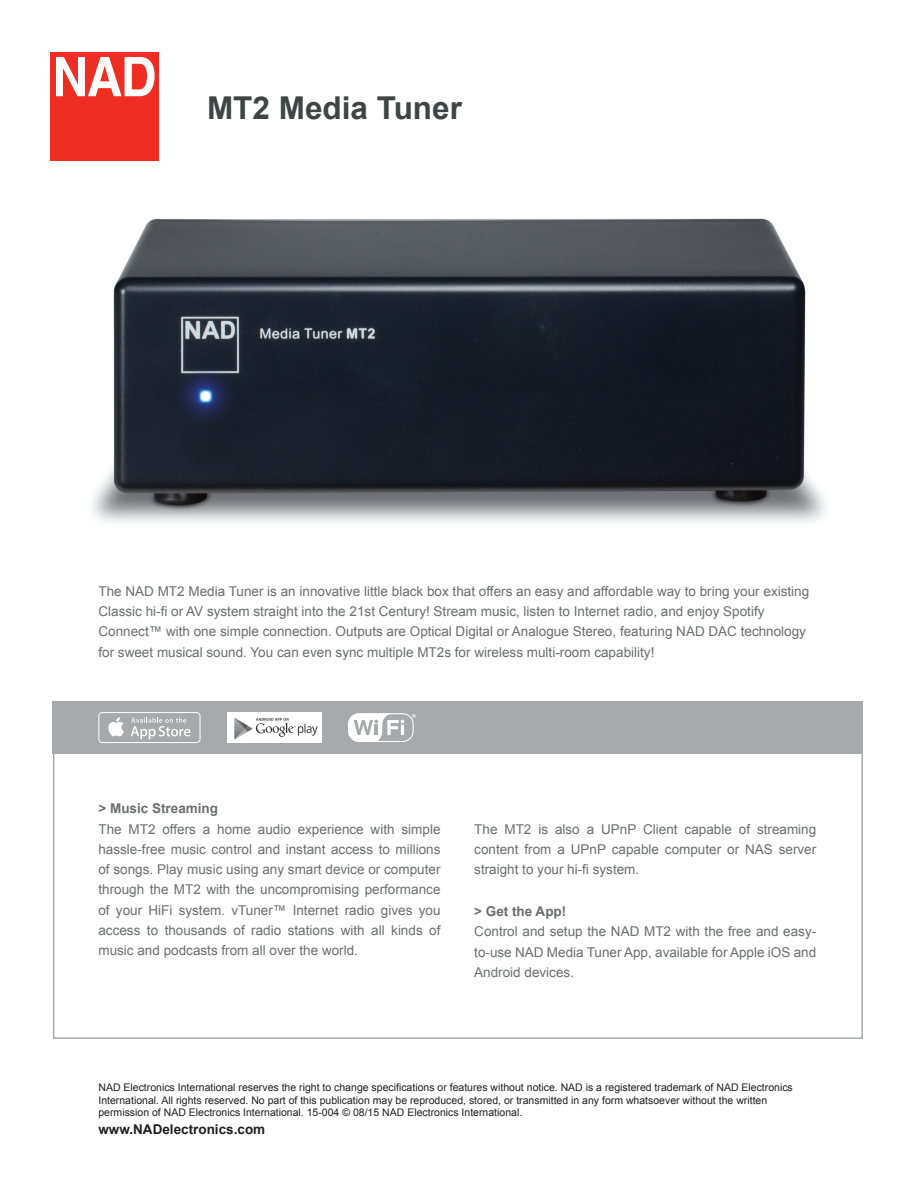
<style>
.page{position:relative;width:918px;height:1188px;background:#fff}
.page>*{position:absolute;margin:0;border:0;box-sizing:border-box;transform-origin:0 0}
.t1{font:700 31.5px "Arial";color:#3d4545}
.t2{font:13.5px/20.2px "Arial";color:#6c6d70;text-align:justify}
.t3{font:700 13.5px "Arial";color:#6c6d70}
.t4{font:700 13.5px "Arial";color:#231f20}
.t5{font:10.5px/12.6px "Arial";color:#231f20}
</style>
<div class="page">
<div style="left:50px;top:53px;width:109px;height:108px;background:#ee2e22"></div>
<svg style="left:56px;top:57px;width:99px;height:39px"></svg>
<div style="left:53px;top:701px;width:810px;height:53px;background:#a8a9ad"></div>
<div style="left:53px;top:701px;width:810px;height:338px;border:2px solid #a8a9ad"></div>
<img style="left:93px;top:218px;width:733px;height:304px">
<div style="left:348px;top:713px;width:66px;height:29px;background:#fff;border-radius:11px"></div>
<svg style="left:354px;top:714px;width:62px;height:27px"></svg>
<div style="left:98px;top:712px;width:102px;height:31px;border:1px solid #fff;border-radius:4px"></div>
<svg style="left:108px;top:717px;width:16px;height:19px"></svg>
<svg style="left:131px;top:718px;width:59px;height:21px"></svg>
<img style="left:227px;top:712px;width:94px;height:31px">
<h1 class="t1" style="left:207px;top:87px;width:256px">MT2 Media Tuner</h1>
<p class="t2" style="left:98px;top:581px;width:712px;text-align:left">The NAD MT2 Media Tuner is an innovative little black box that offers an easy and affordable way to bring your existing Classic hi-fi or AV system straight into the 21st Century! Stream music, listen to Internet radio, and enjoy Spotify Connect™ with one simple connection. Outputs are Optical Digital or Analogue Stereo, featuring NAD DAC technology for sweet musical sound. You can even sync multiple MT2s for wireless multi-room capability!</p>
<p class="t3" style="left:98px;top:800px;width:121px">&gt; Music Streaming</p>
<p class="t2" style="left:98px;top:819px;width:344px">The MT2 offers a home audio experience with simple hassle-free music control and instant access to millions of songs. Play music using any smart device or computer through the MT2 with the uncompromising performance of your HiFi system. vTuner™ Internet radio gives you access to thousands of radio stations with all kinds of music and podcasts from all over the world.</p>
<p class="t2" style="left:474px;top:819px;width:344px">The MT2 is also a UPnP Client capable of streaming content from a UPnP capable computer or NAS server straight to your hi-fi system.</p>
<p class="t3" style="left:474px;top:902px;width:94px">&gt; Get the App!</p>
<p class="t2" style="left:474px;top:922px;width:344px">Control and setup the NAD MT2 with the free and easy&shy;to-use NAD Media Tuner App, available for Apple iOS and Android devices.</p>
<p class="t5" style="left:98px;top:1081px;width:696px">NAD Electronics International reserves the right to change specifications or features without notice. NAD is a registered trademark of NAD Electronics<br>International. All rights reserved. No part of this publication may be reproduced, stored, or transmitted in any form whatsoever without the written permission of NAD Electronics International. 15-004 © 08/15 NAD Electronics International.</p>
<p class="t4" style="left:98px;top:1121px;width:168px">www.NADelectronics.com</p>
</div>
